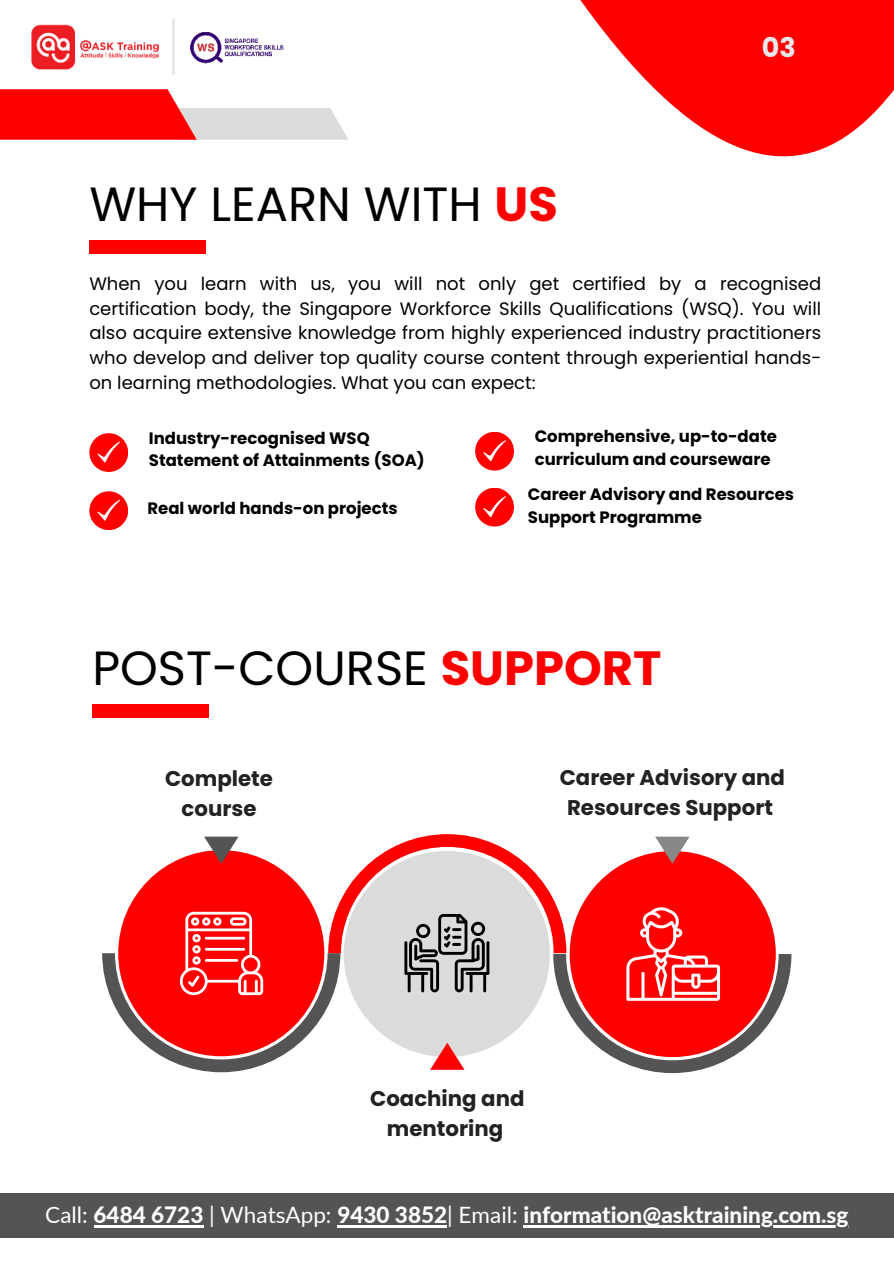
<style>
.page{position:relative;width:894px;height:1264px;background:#fff}
.page>*{position:absolute;margin:0;border:0;box-sizing:border-box;transform-origin:0 0}
.t1{font:48px "Poppins";color:#000}
.t2{font:700 27px "Poppins";color:#e8e8e8}
.t3{font:800 22.5px "Lato";color:#fff}
.t4{font:700 21.3px/29.7px "Poppins";color:#222;text-align:center}
.t5{font:18px/24.8px "Poppins";color:#000;text-align:justify}
.t6{font:700 16.5px/22.5px "Poppins";color:#000}
.s1{font-weight:700;color:#f00}
.s2{font-weight:400}
</style>
<div class="page">
<img style="left:172px;top:19px;width:112px;height:56px">
<img style="left:31px;top:24px;width:128px;height:46px">
<hr style="left:173px;top:19px;width:2px;height:56px;background:#e9e9e9">
<svg style="left:580px;top:0;width:313px;height:157px;fill:#f00"></svg>
<svg style="left:0;top:89px;width:348px;height:51px"></svg>
<div style="left:89px;top:240px;width:117px;height:13px;background:#f00"></div>
<div style="left:89px;top:433px;width:39px;height:39px;background:#f00;border-radius:50%"></div>
<svg style="left:97px;top:441px;width:23px;height:22px"></svg>
<div style="left:89px;top:491px;width:39px;height:39px;background:#f00;border-radius:50%"></div>
<svg style="left:97px;top:499px;width:23px;height:22px"></svg>
<div style="left:475px;top:432px;width:39px;height:38px;background:#f00;border-radius:50%"></div>
<svg style="left:483px;top:440px;width:23px;height:21px"></svg>
<div style="left:475px;top:487px;width:39px;height:39px;background:#f00;border-radius:50%"></div>
<svg style="left:483px;top:496px;width:23px;height:21px"></svg>
<div style="left:92px;top:704px;width:117px;height:13px;background:#f00"></div>
<svg style="left:102px;top:834px;width:689px;height:239px"></svg>
<div style="left:0;top:1193px;width:893px;height:44px;background:#545454"></div>
<hr style="left:94px;top:1225px;width:109px;height:2px;background:#fff">
<hr style="left:337px;top:1225px;width:110px;height:2px;background:#fff">
<hr style="left:523px;top:1225px;width:325px;height:2px;background:#fff">
<h1 class="t1" style="left:89px;top:176px;width:470px">WHY LEARN WITH <span class="s1">US</span></h1>
<h2 class="t2" style="left:761px;top:32px;width:35px">03</h2>
<p class="t5" style="left:89px;top:271px;width:733px">When you learn with us, you will not only get certified by a recognised certification body, the Singapore Workforce Skills Qualifications (WSQ). You will also acquire extensive knowledge from highly experienced industry practitioners who develop and deliver top quality course content through experiential hands&shy;on learning methodologies. What you can expect:</p>
<p class="t6" style="left:149px;top:427px;width:277px">Industry-recognised WSQ<br>Statement of Attainments (SOA)</p>
<p class="t6" style="left:147px;top:497px;width:251px">Real world hands-on projects</p>
<p class="t6" style="left:534px;top:425px;width:243px">Comprehensive, up-to-date curriculum and courseware</p>
<p class="t6" style="left:527px;top:483px;width:268px">Career Advisory and Resources<br>Support Programme</p>
<h1 class="t1" style="left:92px;top:640px;width:570px">POST-COURSE <span class="s1">SUPPORT</span></h1>
<p class="t4" style="left:165px;top:763px;width:109px">Complete course</p>
<p class="t4" style="left:559px;top:763px;width:227px">Career Advisory and<br>Resources Support</p>
<p class="t4" style="left:370px;top:1083px;width:156px">Coaching and mentoring</p>
<p class="t3" style="left:45px;top:1198px;width:804px"><span class="s2">Call:</span> 6484 6723 <span class="s2">| WhatsApp:</span> 9430 3852<span class="s2">| Email:</span> information@asktraining.com.sg</p>
</div>
